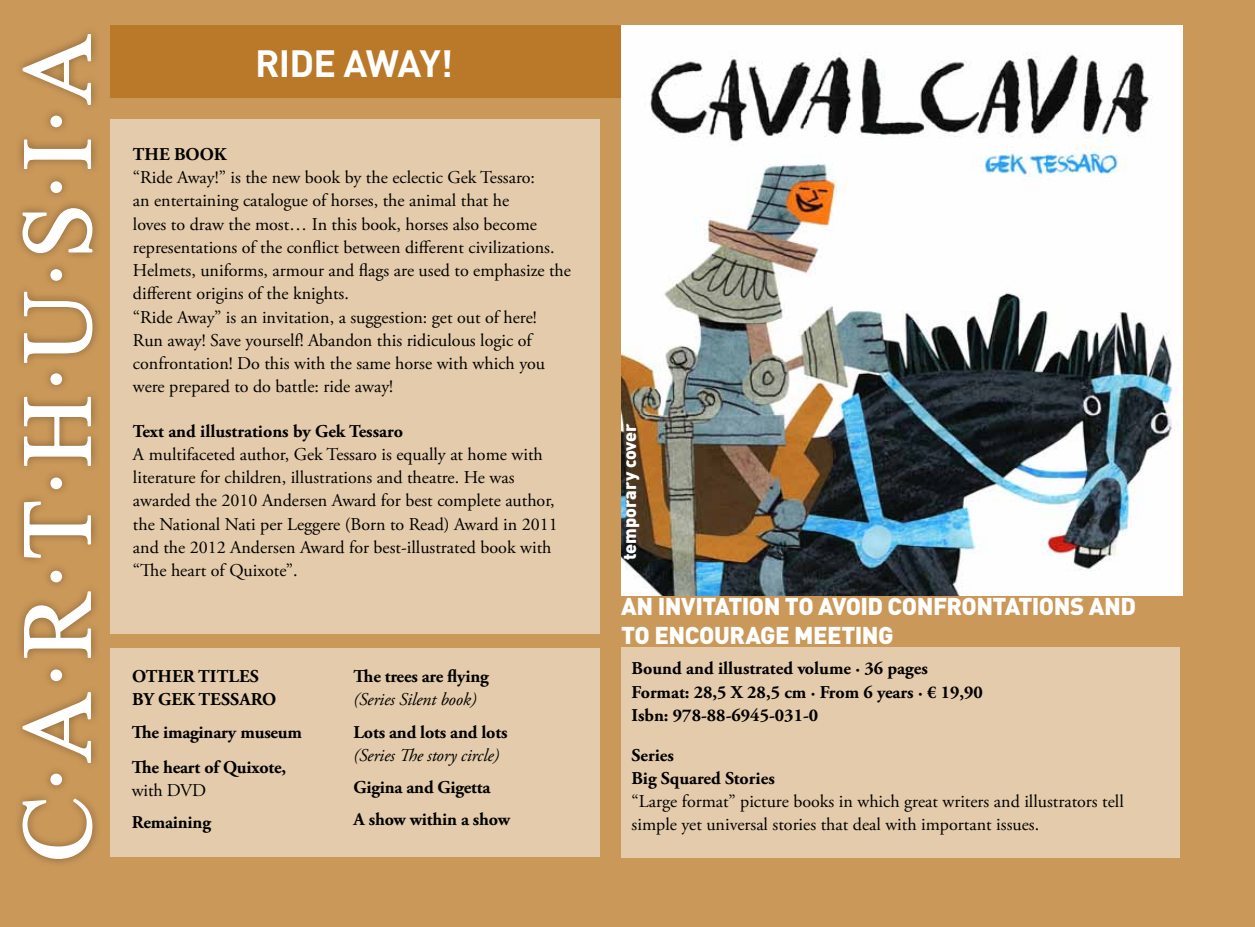
<style>
.page{position:relative;width:1255px;height:927px;background:#fff}
.page>*{position:absolute;margin:0;border:0;box-sizing:border-box;transform-origin:0 0}
.t1{font:700 37.5px "DIN";letter-spacing:-.02em;color:#fff}
.t2{font:900 24px/28.8px "DIN";letter-spacing:-.025em;color:#fff}
.t3{font:18px/23.2px "Adobe Garamond Pro";color:#000}
.t4{font:700 18px/23.2px "Adobe Garamond Pro";color:#000}
.t5{font:italic 18px "Adobe Garamond Pro";letter-spacing:-.01em;color:#000}
.t6{font:900 18px "DIN";letter-spacing:-.01em;color:#fff}
</style>
<div class="page">
<div style="left:0;top:0;width:1254px;height:927px;background:#ca9859"></div>
<div style="left:14px;top:26px;width:88px;height:842px;background:#000;opacity:.35"></div>
<svg style="left:21px;top:33px;width:72px;height:827px"></svg>
<div style="left:111px;top:26px;width:1071px;height:72px;background:#b97928"></div>
<div style="left:111px;top:119px;width:489px;height:515px;background:#e4cbab"></div>
<div style="left:111px;top:648px;width:489px;height:209px;background:#e4cbab"></div>
<img style="left:621px;top:26px;width:561px;height:569px">
<div style="left:621px;top:647px;width:558px;height:211px;background:#e4cbab"></div>
<h1 class="t1" style="left:255px;top:39px;width:199px">RIDE AWAY!</h1>
<p class="t4" style="left:133px;top:143px;width:95px">THE BOOK</p>
<p class="t3" style="left:133px;top:166px;width:439px">“Ride Away!” is the new book by the eclectic Gek Tessaro:<br>an entertaining catalogue of horses, the animal that he<br>loves to draw the most… In this book, horses also become representations of the conflict between different civilizations.<br>Helmets, uniforms, armour and flags are used to emphasize the different origins of the knights.<br>“Ride Away” is an invitation, a suggestion: get out of here!<br>Run away! Save yourself! Abandon this ridiculous logic of confrontation! Do this with the same horse with which you were prepared to do battle: ride away!</p>
<p class="t4" style="left:133px;top:420px;width:271px">Text and illustrations by Gek Tessaro</p>
<p class="t3" style="left:133px;top:443px;width:426px">A multifaceted author, Gek Tessaro is equally at home with literature for children, illustrations and theatre. He was awarded the 2010 Andersen Award for best complete author, the National Nati per Leggere (Born to Read) Award in 2011 and the 2012 Andersen Award for best-illustrated book with “The heart of Quixote”.</p>
<p class="t4" style="left:132px;top:665px;width:132px">OTHER TITLES<br>BY Gek Tessaro</p>
<p class="t4" style="left:132px;top:715px;width:172px;line-height:35.2px">The imaginary museum<br>The heart of Quixote,</p>
<p class="t3" style="left:132px;top:779px;width:76px">with DVD</p>
<p class="t4" style="left:132px;top:811px;width:81px">Remaining</p>
<p class="t4" style="left:353px;top:665px;width:137px">The trees are flying</p>
<p class="t5" style="left:353px;top:689px;width:124px">(Series Silent book)</p>
<p class="t4" style="left:353px;top:721px;width:155px">Lots and lots and lots</p>
<p class="t5" style="left:353px;top:744px;width:147px">(Series The story circle)</p>
<p class="t4" style="left:353px;top:772px;width:158px;line-height:32.2px">Gigina and Gigetta<br>A show within a show</p>
<p class="t6" style="left:617px;top:560px;width:138px;rotate:-90deg">temporary cover</p>
<h2 class="t2" style="left:621px;top:591px;width:484px">AN INVITATION TO AVOID CONFRONTATIONS and<br>TO ENCOURAGE MEETING</h2>
<p class="t4" style="left:631px;top:657px;width:352px">Bound and illustrated volume · 36 pages<br>Format: 28,5 X 28,5 cm · From 6 years · € 19,90<br>Isbn: 978-88-6945-031-0</p>
<p class="t4" style="left:631px;top:743px;width:145px">Series<br>Big Squared Stories</p>
<p class="t3" style="left:631px;top:790px;width:493px">“Large format” picture books in which great writers and illustrators tell simple yet universal stories that deal with important issues.</p>
</div>
